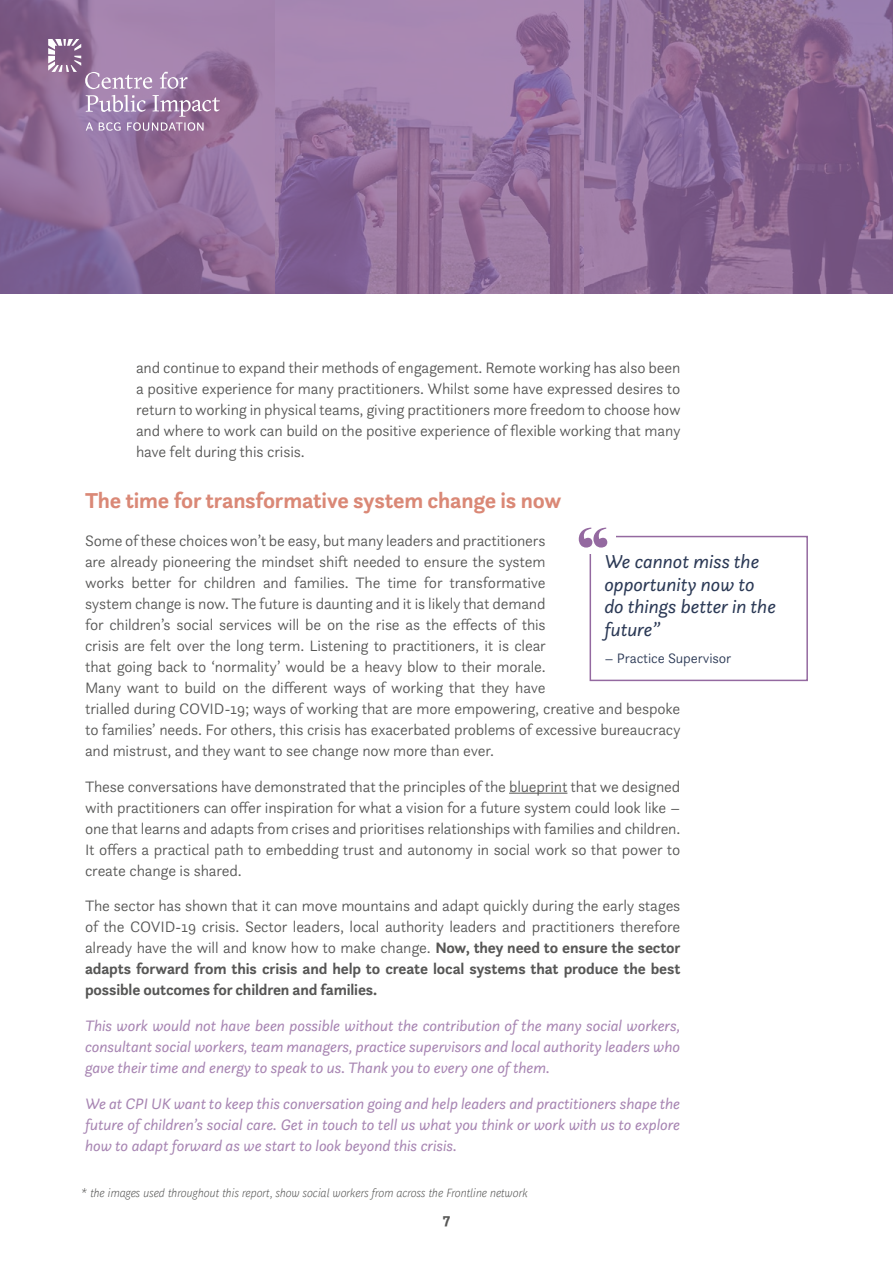
<style>
.page{position:relative;width:893px;height:1263px;background:#fff}
.page>*{position:absolute;margin:0;border:0;box-sizing:border-box;transform-origin:0 0}
.t1{font:500 105px "Big Caslon";color:#9469a0}
.t2{font:700 22.5px "Questa Sans";letter-spacing:-.01em;color:#da8876}
.t3{font:italic 19.5px/22.5px "Questa Sans";letter-spacing:-.01em;color:#2b3955}
.t4{font:300 15.75px/21px "Questa Sans";letter-spacing:-.01em;color:#575756;text-align:justify}
.t5{font:italic 15.75px/21px "Questa Sans";letter-spacing:-.01em;color:#a886b3;text-align:justify}
.t6{font:700 15.75px "Questa Sans";color:#575756}
.t7{font:300 14.25px "Questa Sans";letter-spacing:-.01em;color:#2b3955}
.t8{font:italic 300 12px "Henderson BCG Sans";color:#575756}
.s1{font-weight:700}
</style>
<div class="page">
<svg style="left:0;top:0;width:893px;height:293px;background:#906e9a"></svg>
<hr style="left:509px;top:793px;width:58px;height:1px;background:#575756">
<div style="left:590px;top:536px;width:218px;height:145px;border:2px solid #9469a0"></div>
<div style="left:575px;top:527px;width:41px;height:27px;background:#fff"></div>
<svg style="left:48px;top:39px;width:104px;height:50px;background:#a687ac"></svg>
<svg style="left:160px;top:72px;width:27px;height:17px"></svg>
<svg style="left:86px;top:95px;width:134px;height:36px;background:#a88baf"></svg>
<p class="t4" style="left:136px;top:357px;width:546px">and continue to expand their methods of engagement. Remote working has also been a positive experience for many practitioners. Whilst some have expressed desires to return to working in physical teams, giving practitioners more freedom to choose how and where to work can build on the positive experience of flexible working that many have felt during this crisis.</p>
<h2 class="t2" style="left:85px;top:486px;width:478px">The time for transformative system change is now</h2>
<p class="t4" style="left:85px;top:529px;width:597px;text-align:left">Some of these choices won’t be easy, but many leaders and practitioners<br>are already pioneering the mindset shift needed to ensure the system<br>works better for children and families. The time for transformative<br>system change is now. The future is daunting and it is likely that demand<br>for children’s social services will be on the rise as the effects of this<br>crisis are felt over the long term. Listening to practitioners, it is clear<br>that going back to ‘normality’ would be a heavy blow to their morale.<br>Many want to build on the different ways of working that they have<br>trialled during COVID-19; ways of working that are more empowering, creative and bespoke to families’ needs. For others, this crisis has exacerbated problems of excessive bureaucracy and mistrust, and they want to see change now more than ever.</p>
<p class="t4" style="left:85px;top:775px;width:597px">These conversations have demonstrated that the principles of the blueprint that we designed with practitioners can offer inspiration for what a vision for a future system could look like – one that learns and adapts from crises and prioritises relationships with families and children.<br>It offers a practical path to embedding trust and autonomy in social work so that power to create change is shared.</p>
<p class="t4" style="left:85px;top:895px;width:597px">The sector has shown that it can move mountains and adapt quickly during the early stages of the COVID-19 crisis. Sector leaders, local authority leaders and practitioners therefore already have the will and know how to make change. <span class="s1">Now, they need to ensure the sector adapts forward from this crisis and help to create local systems that produce the best possible outcomes for children and families.</span></p>
<p class="t5" style="left:85px;top:1015px;width:597px">This work would not have been possible without the contribution of the many social workers, consultant social workers, team managers, practice supervisors and local authority leaders who gave their time and energy to speak to us. Thank you to every one of them.</p>
<p class="t5" style="left:85px;top:1093px;width:597px">We at CPI UK want to keep this conversation going and help leaders and practitioners shape the future of children’s social care. Get in touch to tell us what you think or work with us to explore how to adapt forward as we start to look beyond this crisis.</p>
<h1 class="t1" style="left:580px;top:480px;width:30px">“</h1>
<p class="t3" style="left:604px;top:550px;width:173px">We cannot miss the opportunity now to do things better in the future”</p>
<p class="t7" style="left:604px;top:649px;width:129px">– Practice Supervisor</p>
<p class="t8" style="left:81px;top:1184px;width:448px">* the images used throughout this report, show social workers from across the Frontline network</p>
<p class="t6" style="left:443px;top:1208px;width:9px">7</p>
</div>
